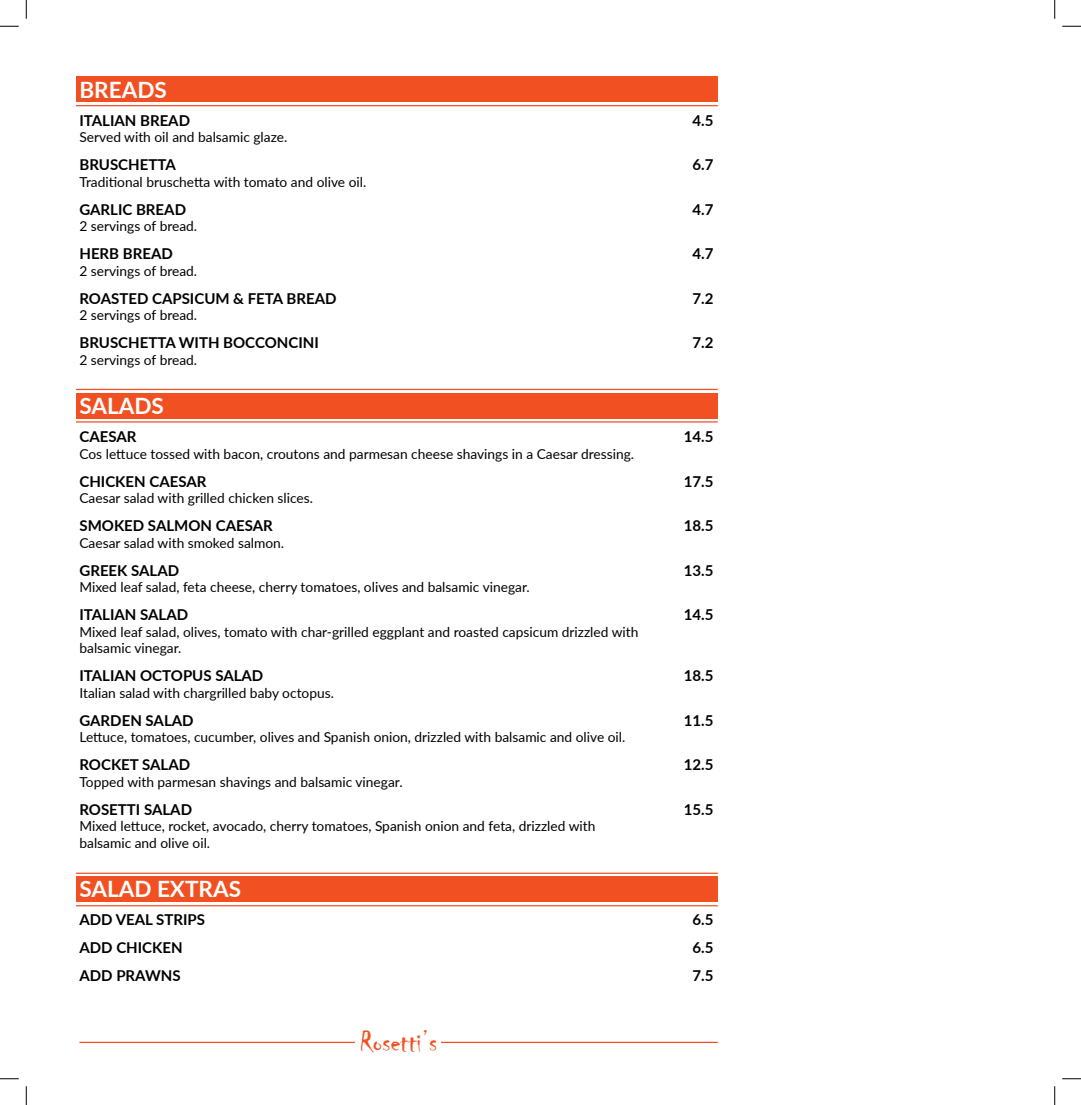
<style>
.page{position:relative;width:1081px;height:1105px;background:#fff}
.page>*{position:absolute;margin:0;border:0;box-sizing:border-box;transform-origin:0 0}
.t1{font:30px "Chiller";color:#f15122}
.Section_Heading{font:700 22.5px "Lato";color:#fff}
.Menu_Item{font:700 15px "Lato";color:#000}
.Tasting_Notes{font:13.75px/16.5px "Lato";color:#000}
</style>
<div class="page">
<hr style="left:79px;top:1042px;width:638px;height:1px;background:#f15122">
<div style="left:355px;top:1025px;width:86px;height:36px;background:#fff"></div>
<div style="left:76px;top:393px;width:641px;height:25px;background:#f15122"></div>
<hr style="left:76px;top:421px;width:641px;height:2px;background:#f15122">
<hr style="left:76px;top:389px;width:641px;height:1px;background:#f15122">
<div style="left:76px;top:877px;width:641px;height:25px;background:#f15122"></div>
<hr style="left:76px;top:905px;width:641px;height:1px;background:#f15122">
<hr style="left:76px;top:873px;width:641px;height:1px;background:#f15122">
<div style="left:76px;top:77px;width:641px;height:25px;background:#f15122"></div>
<hr style="left:76px;top:105px;width:641px;height:1px;background:#f15122">
<svg style="left:0;top:25px;width:19px;height:2px"></svg>
<svg style="left:1062px;top:25px;width:18px;height:2px"></svg>
<svg style="left:0;top:1078px;width:19px;height:1px"></svg>
<svg style="left:1062px;top:1078px;width:18px;height:1px"></svg>
<svg style="left:25px;top:0;width:2px;height:19px"></svg>
<svg style="left:25px;top:1086px;width:2px;height:19px"></svg>
<svg style="left:1054px;top:0;width:1px;height:19px"></svg>
<svg style="left:1054px;top:1086px;width:1px;height:19px"></svg>
<p class="Section_Heading" style="left:79px;top:73px;width:89px">BREADS</p>
<p class="Menu_Item" style="left:79px;top:109px;width:112px">ITALIAN BREAD</p>
<p class="Menu_Item" style="left:692px;top:109px;width:22px">4.5</p>
<p class="Tasting_Notes" style="left:79px;top:128px;width:209px">Served with oil and balsamic glaze.</p>
<p class="Menu_Item" style="left:79px;top:154px;width:98px">BRUSCHETTA</p>
<p class="Menu_Item" style="left:692px;top:154px;width:22px">6.7</p>
<p class="Tasting_Notes" style="left:79px;top:173px;width:288px">Traditional bruschetta with tomato and olive oil.</p>
<p class="Menu_Item" style="left:79px;top:198px;width:108px">GARLIC BREAD</p>
<p class="Menu_Item" style="left:692px;top:198px;width:22px">4.7</p>
<p class="Tasting_Notes" style="left:79px;top:217px;width:119px">2 servings of bread.</p>
<p class="Menu_Item" style="left:79px;top:243px;width:95px">HERB BREAD</p>
<p class="Menu_Item" style="left:692px;top:243px;width:22px">4.7</p>
<p class="Tasting_Notes" style="left:79px;top:262px;width:119px">2 servings of bread.</p>
<p class="Menu_Item" style="left:79px;top:287px;width:258px">ROASTED CAPSICUM &amp; FETA BREAD</p>
<p class="Menu_Item" style="left:692px;top:287px;width:22px">7.2</p>
<p class="Tasting_Notes" style="left:79px;top:306px;width:119px">2 servings of bread.</p>
<p class="Menu_Item" style="left:79px;top:332px;width:241px">BRUSCHETTA WITH BOCCONCINI</p>
<p class="Menu_Item" style="left:692px;top:332px;width:22px">7.2</p>
<p class="Tasting_Notes" style="left:79px;top:351px;width:119px">2 servings of bread.</p>
<p class="Section_Heading" style="left:79px;top:389px;width:86px">SALADS</p>
<p class="Menu_Item" style="left:79px;top:426px;width:59px">CAESAR</p>
<p class="Menu_Item" style="left:683px;top:426px;width:31px">14.5</p>
<p class="Tasting_Notes" style="left:79px;top:445px;width:556px">Cos lettuce tossed with bacon, croutons and parmesan cheese shavings in a Caesar dressing.</p>
<p class="Menu_Item" style="left:79px;top:470px;width:128px">CHICKEN CAESAR</p>
<p class="Menu_Item" style="left:683px;top:470px;width:31px">17.5</p>
<p class="Tasting_Notes" style="left:79px;top:489px;width:235px">Caesar salad with grilled chicken slices.</p>
<p class="Menu_Item" style="left:79px;top:515px;width:195px">SMOKED SALMON CAESAR</p>
<p class="Menu_Item" style="left:683px;top:515px;width:31px">18.5</p>
<p class="Tasting_Notes" style="left:79px;top:534px;width:206px">Caesar salad with smoked salmon.</p>
<p class="Menu_Item" style="left:79px;top:559px;width:101px">GREEK SALAD</p>
<p class="Menu_Item" style="left:683px;top:559px;width:31px">13.5</p>
<p class="Tasting_Notes" style="left:79px;top:578px;width:451px">Mixed leaf salad, feta cheese, cherry tomatoes, olives and balsamic vinegar.</p>
<p class="Menu_Item" style="left:79px;top:604px;width:110px">ITALIAN SALAD</p>
<p class="Menu_Item" style="left:683px;top:604px;width:31px">14.5</p>
<p class="Tasting_Notes" style="left:79px;top:623px;width:560px">Mixed leaf salad, olives, tomato with char-grilled eggplant and roasted capsicum drizzled with balsamic vinegar.</p>
<p class="Menu_Item" style="left:79px;top:665px;width:185px">ITALIAN OCTOPUS SALAD</p>
<p class="Menu_Item" style="left:683px;top:665px;width:31px">18.5</p>
<p class="Tasting_Notes" style="left:79px;top:684px;width:256px">Italian salad with chargrilled baby octopus.</p>
<p class="Menu_Item" style="left:79px;top:709px;width:116px">GARDEN SALAD</p>
<p class="Menu_Item" style="left:683px;top:709px;width:31px">11.5</p>
<p class="Tasting_Notes" style="left:79px;top:728px;width:547px">Lettuce, tomatoes, cucumber, olives and Spanish onion, drizzled with balsamic and olive oil.</p>
<p class="Menu_Item" style="left:79px;top:754px;width:112px">ROCKET SALAD</p>
<p class="Menu_Item" style="left:683px;top:754px;width:31px">12.5</p>
<p class="Tasting_Notes" style="left:79px;top:773px;width:324px">Topped with parmesan shavings and balsamic vinegar.</p>
<p class="Menu_Item" style="left:79px;top:798px;width:114px">ROSETTI SALAD</p>
<p class="Menu_Item" style="left:683px;top:798px;width:31px">15.5</p>
<p class="Tasting_Notes" style="left:79px;top:817px;width:517px">Mixed lettuce, rocket, avocado, cherry tomatoes, Spanish onion and feta, drizzled with balsamic and olive oil.</p>
<p class="Section_Heading" style="left:79px;top:872px;width:163px">SALAD EXTRAS</p>
<p class="Menu_Item" style="left:79px;top:909px;width:127px">ADD VEAL STRIPS</p>
<p class="Menu_Item" style="left:692px;top:909px;width:22px">6.5</p>
<p class="Menu_Item" style="left:79px;top:937px;width:105px">ADD CHICKEN</p>
<p class="Menu_Item" style="left:692px;top:937px;width:22px">6.5</p>
<p class="Menu_Item" style="left:79px;top:965px;width:103px">ADD PRAWNS</p>
<p class="Menu_Item" style="left:692px;top:965px;width:22px">7.5</p>
<h1 class="t1" style="left:360px;top:1025px;width:79px">Rosetti’s</h1>
</div>
